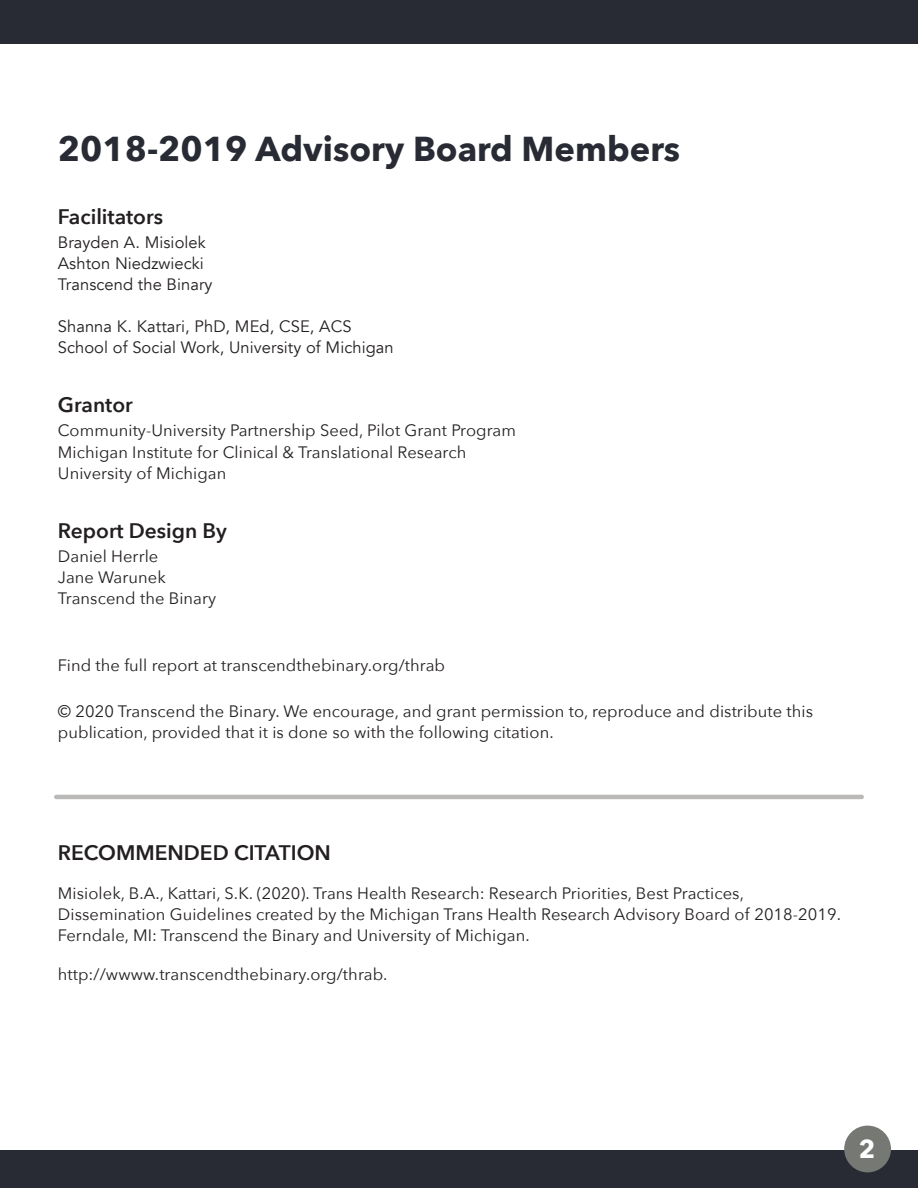
<style>
.page{position:relative;width:918px;height:1188px;background:#fff}
.page>*{position:absolute;margin:0;border:0;box-sizing:border-box;transform-origin:0 0}
.t1{font:700 34.5px "Avenir Next";color:#282b34}
.t2{font:700 25.5px "Avenir Next";color:#fff}
.t3{font:600 21px "Avenir Next";color:#231f20}
.t4{font:16.5px/21px "Avenir Next";letter-spacing:.005em;color:#231f20}
.t5{font:16.5px/21px "Avenir";letter-spacing:.005em;color:#231f20}
</style>
<div class="page">
<div style="left:0;top:0;width:918px;height:43px;background:#282b34"></div>
<div style="left:0;top:1150px;width:918px;height:38px;background:#282b34"></div>
<div style="left:844px;top:1126px;width:47px;height:46px;background:#767874;border-radius:50%"></div>
<hr style="left:56px;top:795px;width:806px;height:4px;background:#bab9b8">
<h1 class="t1" style="left:58px;top:119px;width:624px">2018-2019 Advisory Board Members</h1>
<p class="t3" style="left:58px;top:199px;width:107px">Facilitators</p>
<p class="t5" style="left:58px;top:233px;width:156px">Brayden A. Misiolek<br>Ashton Niedzwiecki<br>Transcend the Binary</p>
<p class="t5" style="left:58px;top:317px;width:337px">Shanna K. Kattari, PhD, MEd, CSE, ACS<br>School of Social Work, University of Michigan</p>
<p class="t3" style="left:58px;top:387px;width:76px">Grantor</p>
<p class="t4" style="left:58px;top:420px;width:460px">Community-University Partnership Seed, Pilot Grant Program<br>Michigan Institute for Clinical &amp; Translational Research<br>University of Michigan</p>
<p class="t3" style="left:58px;top:512px;width:171px">Report Design By</p>
<p class="t4" style="left:58px;top:545px;width:160px">Daniel Herrle<br>Jane Warunek<br>Transcend the Binary</p>
<p class="t4" style="left:58px;top:654px;width:389px">Find the full report at transcendthebinary.org/thrab</p>
<p class="t4" style="left:58px;top:700px;width:757px">© 2020 Transcend the Binary. We encourage, and grant permission to, reproduce and distribute this publication, provided that it is done so with the following citation.</p>
<p class="t3" style="left:58px;top:835px;width:275px">RECOMMENDED CITATION</p>
<p class="t4" style="left:58px;top:882px;width:785px">Misiolek, B.A., Kattari, S.K. (2020). Trans Health Research: Research Priorities, Best Practices,<br>Dissemination Guidelines created by the Michigan Trans Health Research Advisory Board of 2018-2019.<br>Ferndale, MI: Transcend the Binary and University of Michigan.</p>
<p class="t4" style="left:58px;top:963px;width:331px">http://wwww.transcendthebinary.org/thrab.</p>
<h2 class="t2" style="left:859px;top:1127px;width:18px">2</h2>
</div>
